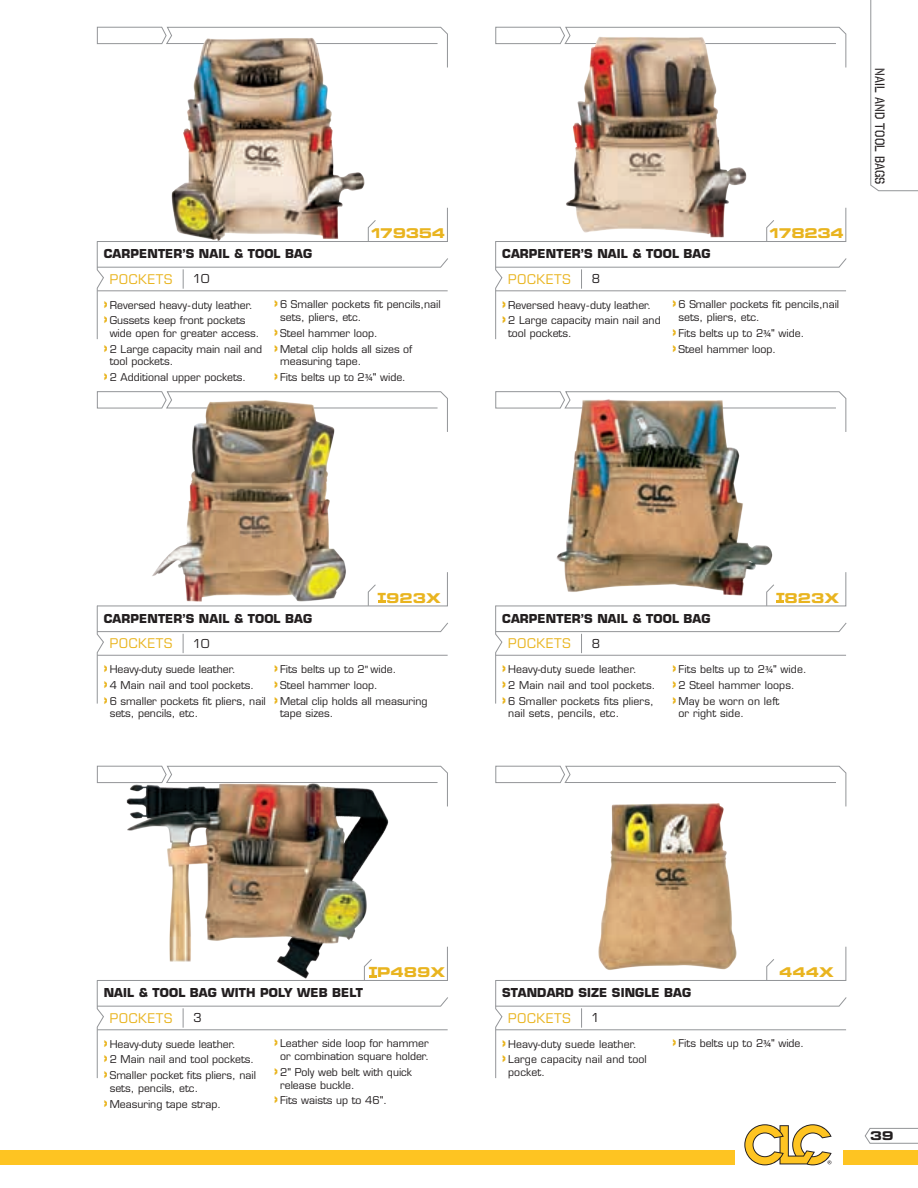
<style>
.page{position:relative;width:918px;height:1188px;background:#fff}
.page>*{position:absolute;margin:0;border:0;box-sizing:border-box;transform-origin:0 0}
.t1{font:13.5px "Eurostile Bold Extended Two";color:#e9b41f}
.t2{font:13.5px "Octin Stencil Free";letter-spacing:.01em;color:#231f20}
.t3{font:13.05px "Eurostile";letter-spacing:.06em;color:#e9b41f}
.t4{font:700 12px "Eurostile";letter-spacing:.01em;color:#231f20}
.t5{font:12px "Eurostile";color:#231f20}
.t6{font:12px "Eurostile Bold Extended Two";color:#231f20}
.t7{font:10.5px/12.6px "Eurostile";color:#231f20}
.s1{font-family:"Helvetica Neue";font-weight:900;font-size:16.5px;color:#e9b41f}
.s2{font-family:"Myriad Pro"}
.s3{font-family:"Eurostile";font-weight:700}
</style>
<div class="page">
<svg style="left:744px;top:1124px;width:88px;height:41px"></svg>
<div style="left:0;top:1150px;width:735px;height:15px;background:#fec422"></div>
<div style="left:843px;top:1150px;width:75px;height:15px;background:#fec422"></div>
<svg style="left:870px;top:0;width:48px;height:191px"></svg>
<svg style="left:865px;top:1128px;width:53px;height:16px"></svg>
<svg style="left:495px;top:27px;width:351px;height:41px"></svg>
<svg style="left:495px;top:391px;width:351px;height:41px"></svg>
<svg style="left:97px;top:27px;width:351px;height:41px"></svg>
<svg style="left:97px;top:391px;width:351px;height:41px"></svg>
<svg style="left:97px;top:766px;width:351px;height:41px"></svg>
<svg style="left:495px;top:766px;width:351px;height:41px"></svg>
<svg style="left:495px;top:207px;width:352px;height:133px"></svg>
<svg style="left:97px;top:207px;width:351px;height:133px"></svg>
<svg style="left:495px;top:946px;width:352px;height:133px"></svg>
<img style="left:165px;top:34px;width:203px;height:212px">
<img style="left:548px;top:34px;width:205px;height:206px">
<img style="left:146px;top:395px;width:212px;height:177px">
<img style="left:537px;top:397px;width:244px;height:175px">
<img style="left:113px;top:770px;width:279px;height:176px">
<img style="left:560px;top:793px;width:216px;height:183px">
<svg style="left:97px;top:572px;width:351px;height:132px"></svg>
<svg style="left:495px;top:572px;width:352px;height:132px"></svg>
<svg style="left:97px;top:946px;width:351px;height:132px"></svg>
<p class="t2" style="left:887px;top:68px;width:118px;rotate:90deg">NAIL AND TOOL BAGS</p>
<p class="t1" style="left:369px;top:223px;width:78px">179354</p>
<p class="t1" style="left:768px;top:223px;width:78px">178234</p>
<p class="t4" style="left:104px;top:246px;width:210px">CARPENTER’S NAIL &amp; TOOL BAG</p>
<p class="t4" style="left:502px;top:246px;width:210px">CARPENTER’S NAIL &amp; TOOL BAG</p>
<p class="t3" style="left:110px;top:271px;width:64px">POCKETS</p>
<p class="t5" style="left:193px;top:272px;width:18px">10</p>
<p class="t3" style="left:508px;top:271px;width:64px">POCKETS</p>
<p class="t5" style="left:592px;top:272px;width:10px">8</p>
<p class="t7" style="left:104px;top:298px;width:151px"><span class="s1">›</span> Reversed heavy-duty leather.</p>
<p class="t7" style="left:110px;top:314px;width:151px;text-indent:-6px"><span class="s1">›</span> Gussets keep front pockets wide open for greater access.</p>
<p class="t7" style="left:110px;top:343px;width:154px;text-indent:-6px"><span class="s1">›</span> 2 Large capacity main nail and tool pockets.</p>
<p class="t7" style="left:104px;top:371px;width:144px"><span class="s1">›</span> 2 Additional upper pockets.</p>
<p class="t7" style="left:280px;top:298px;width:162px;text-indent:-6px"><span class="s1">›</span> 6 Smaller pockets fit pencils,nail sets, pliers, etc.</p>
<p class="t7" style="left:274px;top:327px;width:105px"><span class="s1">›</span> Steel hammer loop.</p>
<p class="t7" style="left:280px;top:343px;width:134px;text-indent:-6px"><span class="s1">›</span> Metal clip holds all sizes of measuring tape.</p>
<p class="t7" style="left:274px;top:371px;width:133px"><span class="s1">›</span> Fits belts up to 2<span class="s2">3/4</span>" wide.</p>
<p class="t7" style="left:502px;top:298px;width:151px"><span class="s1">›</span> Reversed heavy-duty leather.</p>
<p class="t7" style="left:508px;top:314px;width:154px;text-indent:-6px"><span class="s1">›</span> 2 Large capacity main nail and tool pockets.</p>
<p class="t7" style="left:679px;top:298px;width:162px;text-indent:-6px"><span class="s1">›</span> 6 Smaller pockets fit pencils,nail sets, pliers, etc.</p>
<p class="t7" style="left:673px;top:327px;width:133px"><span class="s1">›</span> Fits belts up to 2<span class="s2">3/4</span>" wide.</p>
<p class="t7" style="left:673px;top:343px;width:105px"><span class="s1">›</span> Steel hammer loop.</p>
<p class="t1" style="left:378px;top:588px;width:64px"><span class="s3">T</span>923X</p>
<p class="t1" style="left:776px;top:588px;width:64px"><span class="s3">T</span>823X</p>
<p class="t4" style="left:104px;top:611px;width:210px">CARPENTER’S NAIL &amp; TOOL BAG</p>
<p class="t4" style="left:502px;top:611px;width:210px">CARPENTER’S NAIL &amp; TOOL BAG</p>
<p class="t3" style="left:110px;top:636px;width:64px">POCKETS</p>
<p class="t5" style="left:193px;top:636px;width:18px">10</p>
<p class="t3" style="left:508px;top:636px;width:64px">POCKETS</p>
<p class="t5" style="left:592px;top:636px;width:10px">8</p>
<p class="t7" style="left:104px;top:663px;width:134px"><span class="s1">›</span> Heavy-duty suede leather.</p>
<p class="t7" style="left:104px;top:679px;width:152px"><span class="s1">›</span> 4 Main nail and tool pockets.</p>
<p class="t7" style="left:110px;top:695px;width:158px;text-indent:-6px"><span class="s1">›</span> 6 smaller pockets fit pliers, nail sets, pencils, etc.</p>
<p class="t7" style="left:274px;top:663px;width:124px"><span class="s1">›</span> Fits belts up to 2<span class="s2">"</span> wide.</p>
<p class="t7" style="left:274px;top:679px;width:105px"><span class="s1">›</span> Steel hammer loop.</p>
<p class="t7" style="left:280px;top:694px;width:149px;text-indent:-6px"><span class="s1">›</span> Metal clip holds all measuring tape sizes.</p>
<p class="t7" style="left:502px;top:663px;width:136px"><span class="s1">›</span> Heavy-duty suede leather.</p>
<p class="t7" style="left:502px;top:679px;width:155px"><span class="s1">›</span> 2 Main nail and tool pockets.</p>
<p class="t7" style="left:508px;top:695px;width:147px;text-indent:-6px"><span class="s1">›</span> 6 Smaller pockets fits pliers, nail sets, pencils, etc.</p>
<p class="t7" style="left:673px;top:663px;width:136px"><span class="s1">›</span> Fits belts up to 2<span class="s2">¾</span>" wide.</p>
<p class="t7" style="left:673px;top:679px;width:124px"><span class="s1">›</span> 2 Steel hammer loops.</p>
<p class="t7" style="left:679px;top:694px;width:102px;text-indent:-6px"><span class="s1">›</span> May be worn on left or right side.</p>
<p class="t1" style="left:369px;top:963px;width:78px"><span class="s3">T</span>P489X</p>
<p class="t1" style="left:779px;top:962px;width:56px">444X</p>
<p class="t4" style="left:104px;top:985px;width:261px">NAIL &amp; TOOL BAG WITH POLY WEB BELT</p>
<p class="t4" style="left:502px;top:985px;width:191px">STANDARD SIZE SINGLE BAG</p>
<p class="t5" style="left:194px;top:1011px;width:10px">3</p>
<p class="t5" style="left:591px;top:1011px;width:10px">1</p>
<p class="t3" style="left:110px;top:1010px;width:64px">POCKETS</p>
<p class="t3" style="left:508px;top:1010px;width:64px">POCKETS</p>
<p class="t7" style="left:104px;top:1037px;width:134px"><span class="s1">›</span> Heavy-duty suede leather.</p>
<p class="t7" style="left:104px;top:1053px;width:152px"><span class="s1">›</span> 2 Main nail and tool pockets.</p>
<p class="t7" style="left:110px;top:1069px;width:148px;text-indent:-6px"><span class="s1">›</span> Smaller pocket fits pliers, nail sets, pencils, etc.</p>
<p class="t7" style="left:104px;top:1098px;width:119px"><span class="s1">›</span> Measuring tape strap.</p>
<p class="t7" style="left:274px;top:1037px;width:156px;text-align:center"><span class="s1">›</span> Leather side loop for hammer or combination square holder.</p>
<p class="t7" style="left:280px;top:1066px;width:134px;text-indent:-6px"><span class="s1">›</span> 2" Poly web belt with quick release buckle.</p>
<p class="t7" style="left:274px;top:1094px;width:114px"><span class="s1">›</span> Fits waists up to 46".</p>
<p class="t7" style="left:502px;top:1037px;width:136px"><span class="s1">›</span> Heavy-duty suede leather.</p>
<p class="t7" style="left:508px;top:1053px;width:140px;text-indent:-6px"><span class="s1">›</span> Large capacity nail and tool pocket.</p>
<p class="t7" style="left:673px;top:1037px;width:133px"><span class="s1">›</span> Fits belts up to 2<span class="s2">¾</span>" wide.</p>
<p class="t6" style="left:870px;top:1128px;width:25px">39</p>
</div>
